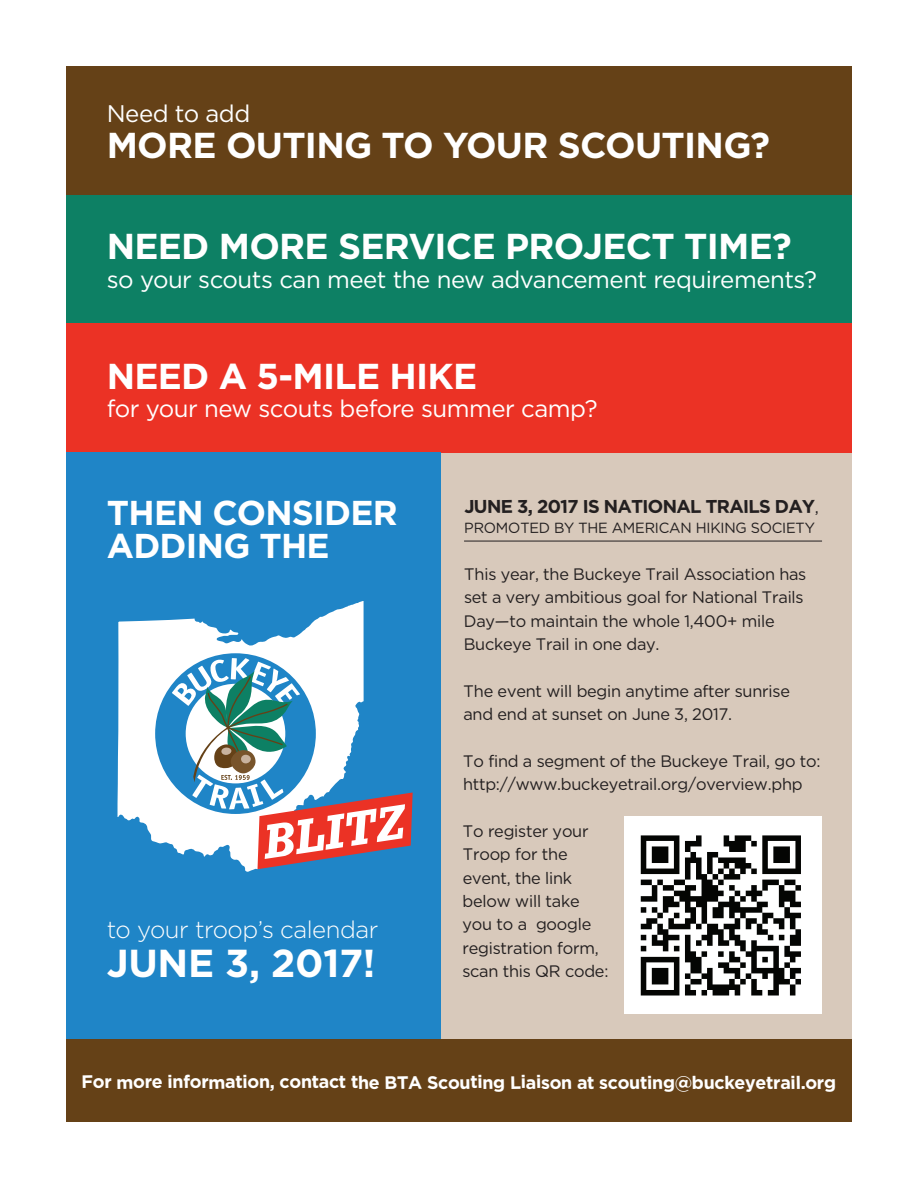
<style>
.page{position:relative;width:918px;height:1188px;background:#fff}
.page>*{position:absolute;margin:0;border:0;box-sizing:border-box;transform-origin:0 0}
.t1{font:700 39px "Gotham";letter-spacing:-.01em;color:#fff}
.t2{font:700 36px "Gotham";letter-spacing:-.02em;color:#fff}
.t3{font:700 34.5px/32.4px "Gotham";letter-spacing:-.02em;color:#fff}
.t4{font:24px "Gotham";letter-spacing:-.02em;color:#fff}
.t5{font:300 24px "Gotham";letter-spacing:-.02em;color:#fff}
.t6{font:700 18.45px "Gotham";color:#231f20}
.t7{font:700 18px "Gotham";color:#fff}
.t8{font:16.5px/23.4px "Gotham";color:#231f20}
.t9{font:14.55px "Gotham";color:#231f20}
</style>
<div class="page">
<div style="left:441px;top:452px;width:411px;height:589px;background:#d8c9bb"></div>
<div style="left:66px;top:66px;width:786px;height:129px;background:#654117"></div>
<div style="left:66px;top:195px;width:786px;height:129px;background:#0d8064"></div>
<div style="left:66px;top:323px;width:786px;height:130px;background:#eb3225"></div>
<div style="left:66px;top:452px;width:375px;height:589px;background:#1f85c7"></div>
<svg style="left:115px;top:601px;width:251px;height:439px"></svg>
<div style="left:155px;top:653px;width:161px;height:161px;background:#1f85c7;border-radius:50%"></div>
<svg style="left:172px;top:658px;width:241px;height:211px"></svg>
<div style="left:624px;top:816px;width:198px;height:198px;background:#fff"></div>
<hr style="left:464px;top:541px;width:358px;height:1px;background:#231f20">
<div style="left:66px;top:1040px;width:786px;height:82px;background:#654117"></div>
<img style="left:640px;top:835px;width:161px;height:161px">
<h3 class="t4" style="left:107px;top:100px;width:145px">Need to add</h3>
<h2 class="t2" style="left:107px;top:124px;width:665px">MORE OUTING TO YOUR SCOUTING?</h2>
<h2 class="t2" style="left:107px;top:225px;width:686px">NEED MORE SERVICE PROJECT TIME?</h2>
<h3 class="t4" style="left:107px;top:266px;width:712px">so your scouts can meet the new advancement requirements?</h3>
<h2 class="t2" style="left:107px;top:355px;width:372px">NEED A 5-MILE HIKE</h2>
<h3 class="t4" style="left:107px;top:396px;width:492px">for your new scouts before summer camp?</h3>
<h3 class="t3" style="left:107px;top:496px;width:293px">THEN CONSIDER<br>ADDING THE</h3>
<h3 class="t5" style="left:107px;top:916px;width:273px">to your troop’s calendar</h3>
<h1 class="t1" style="left:107px;top:940px;width:270px">JUNE 3, 2017!</h1>
<p class="t6" style="left:464px;top:499px;width:356px;rotate:-1deg">JUNE 3, 2017 IS NATIONAL TRAILS DAY<sub>,</sub></p>
<p class="t9" style="left:464px;top:523px;width:349px;rotate:-1deg">PROMOTED B Y TH E A MERIC A N H IK ING SOC IETY</p>
<p class="t8" style="left:462px;top:566px;width:346px;line-height:23px;rotate:-1deg">This year, the B uckeye TrailA ssociation has set a very ambitious g oalfor NationalTrails Day—to maintain the whole 1,4 0 0 + mile<br>B uckeye Trailin one day.</p>
<p class="t8" style="left:463px;top:682px;width:329px;line-height:22.6px;rotate:-1deg">The event willbeg in anytime after sunrise and end at sunset on June 3, 20 17.</p>
<p class="t8" style="left:462px;top:752px;width:364px;rotate:-1deg">To find a seg ment of the B uckeye Trail, g o to: http://www.buckeyetrail.org /overview.php</p>
<p class="t8" style="left:460px;top:820px;width:152px;rotate:-1deg">To reg ister your<br>Troop for the event, the link below willtake you to a g oog le reg istration form, scan this Q R code:</p>
<p class="t7" style="left:81px;top:1079px;width:753px;rotate:-1deg">Form ore inform ation, contactthe BTA Scouting Liaison atscouting@ buckeyetrail.org</p>
</div>
